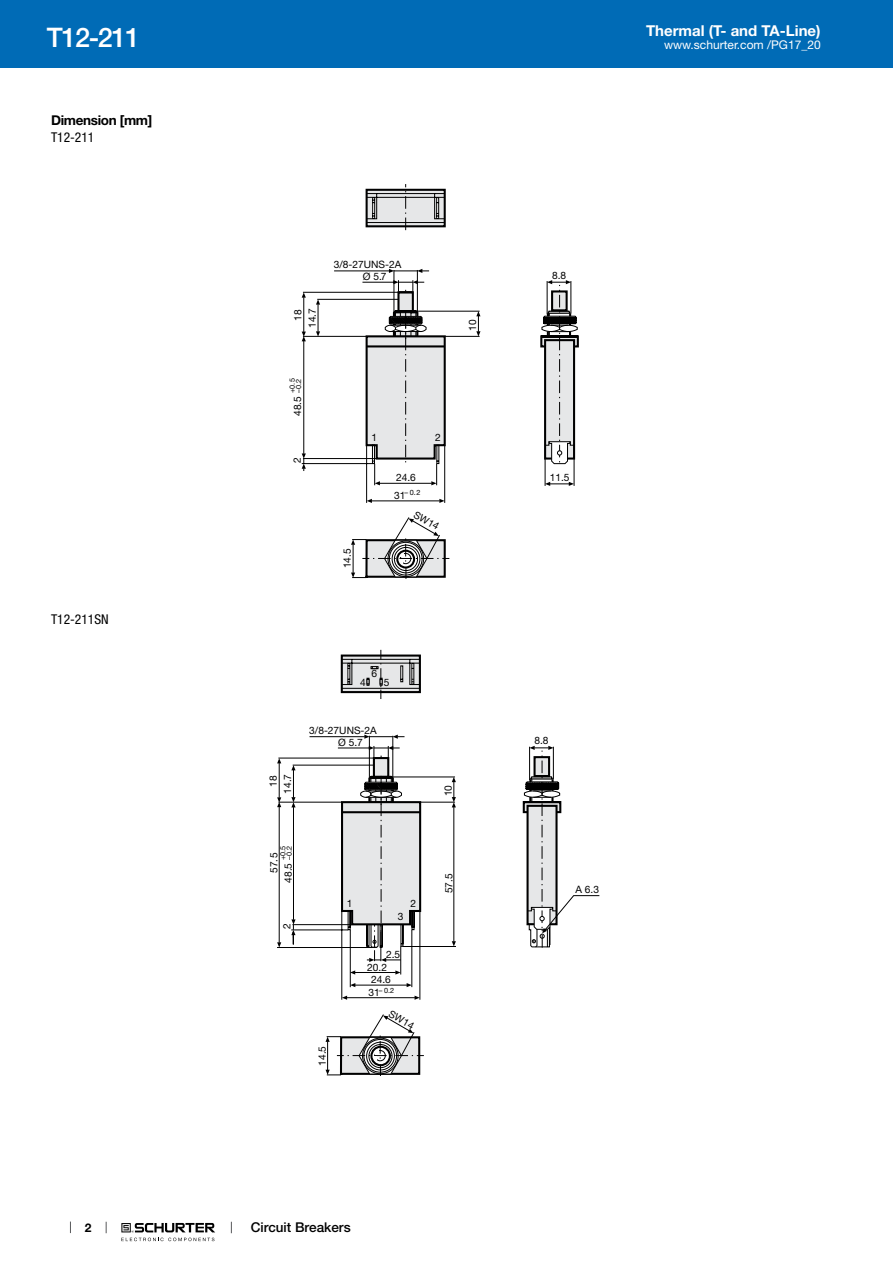
<style>
.page{position:relative;width:893px;height:1263px;background:#fff}
.page>*{position:absolute;margin:0;border:0;box-sizing:border-box;transform-origin:0 0}
.t1{font:500 27px "Helvetica Neue LT";letter-spacing:-.05em;color:#fff}
.t2{font:700 15px "Helvetica Neue LT";color:#fff}
.t3{font:condensed 13.5px "Helvetica Neue LT";color:#000}
.t4{font:500 13.5px "Helvetica Neue LT";color:#000}
.t5{font:700 13.5px "Helvetica Neue LT";letter-spacing:-.025em;color:#000}
.t6{font:12px "Helvetica Neue LT";color:#fff}
.t7{font:700 12px "Helvetica Neue LT";color:#000}
.t8{font:10.2px "Helvetica Neue LT";color:#000}
.t9{font:10.05px "Helvetica Neue LT";color:#000}
.t10{font:7.2px/6.3px "Helvetica Neue LT";color:#000}
.s1{font-size:10.2px}
</style>
<div class="page">
<svg style="left:70px;top:1221px;width:1px;height:12px"></svg>
<svg style="left:121px;top:1223px;width:94px;height:18px"></svg>
<div style="left:0;top:0;width:893px;height:68px;background:#006bb6"></div>
<hr style="left:302px;top:463px;width:73px;height:1px;background:#000">
<hr style="left:303px;top:336px;width:63px;height:1px;background:#000">
<hr style="left:303px;top:292px;width:95px;height:1px;background:#000">
<hr style="left:317px;top:299px;width:81px;height:1px;background:#000">
<hr style="left:303px;top:341px;width:1px;height:113px;background:#000">
<hr style="left:334px;top:271px;width:55px;height:1px;background:#000">
<hr style="left:303px;top:458px;width:73px;height:1px;background:#000">
<hr style="left:394px;top:270px;width:1px;height:42px;background:#000">
<hr style="left:417px;top:270px;width:1px;height:42px;background:#000">
<svg style="left:366px;top:184px;width:80px;height:46px;background:#b3b4b4"></svg>
<hr style="left:303px;top:297px;width:1px;height:35px;background:#000">
<svg style="left:302px;top:292px;width:4px;height:6px"></svg>
<svg style="left:302px;top:332px;width:4px;height:9px"></svg>
<svg style="left:316px;top:299px;width:4px;height:38px"></svg>
<svg style="left:389px;top:269px;width:40px;height:4px"></svg>
<svg style="left:302px;top:453px;width:4px;height:18px"></svg>
<svg style="left:351px;top:280px;width:228px;height:299px"></svg>
<div style="left:396px;top:550px;width:19px;height:18px;border:2px solid #000;border-radius:50%"></div>
<hr style="left:279px;top:807px;width:1px;height:136px;background:#000">
<svg style="left:277px;top:942px;width:4px;height:5px"></svg>
<hr style="left:292px;top:924px;width:60px;height:1px;background:#000">
<hr style="left:293px;top:807px;width:1px;height:113px;background:#000">
<hr style="left:355px;top:985px;width:52px;height:1px;background:#000">
<hr style="left:350px;top:930px;width:1px;height:57px;background:#000">
<svg style="left:350px;top:983px;width:5px;height:4px"></svg>
<svg style="left:407px;top:983px;width:5px;height:4px"></svg>
<hr style="left:347px;top:997px;width:68px;height:1px;background:#000">
<hr style="left:412px;top:930px;width:1px;height:57px;background:#000">
<svg style="left:415px;top:996px;width:5px;height:4px"></svg>
<svg style="left:343px;top:996px;width:4px;height:4px"></svg>
<hr style="left:291px;top:930px;width:57px;height:1px;background:#000">
<hr style="left:420px;top:912px;width:1px;height:88px;background:#000">
<hr style="left:342px;top:912px;width:1px;height:88px;background:#000">
<hr style="left:277px;top:947px;width:96px;height:1px;background:#000">
<hr style="left:278px;top:802px;width:64px;height:1px;background:#000">
<hr style="left:278px;top:758px;width:96px;height:1px;background:#000">
<hr style="left:293px;top:765px;width:81px;height:1px;background:#000">
<hr style="left:310px;top:736px;width:55px;height:1px;background:#000">
<hr style="left:338px;top:748px;width:31px;height:1px;background:#000">
<hr style="left:369px;top:736px;width:1px;height:42px;background:#000">
<hr style="left:393px;top:736px;width:1px;height:42px;background:#000">
<hr style="left:279px;top:763px;width:1px;height:35px;background:#000">
<svg style="left:277px;top:758px;width:4px;height:5px"></svg>
<svg style="left:277px;top:797px;width:4px;height:10px"></svg>
<svg style="left:291px;top:765px;width:5px;height:42px"></svg>
<svg style="left:364px;top:735px;width:40px;height:4px"></svg>
<svg style="left:326px;top:1014px;width:98px;height:62px"></svg>
<div style="left:370px;top:1046px;width:21px;height:20px;border:2px solid #000;border-radius:50%"></div>
<svg style="left:341px;top:650px;width:80px;height:49px"></svg>
<svg style="left:340px;top:746px;width:259px;height:228px"></svg>
<svg style="left:291px;top:919px;width:5px;height:25px"></svg>
<h1 class="t1" style="left:47px;top:21px;width:95px">T12-211</h1>
<h3 class="t5" style="left:51px;top:112px;width:103px">Dimension [mm]</h3>
<h3 class="t3" style="left:51px;top:130px;width:45px">T12-211</h3>
<h3 class="t3" style="left:51px;top:611px;width:59px">T12-211SN</h3>
<p class="t7" style="left:85px;top:1220px;width:8px">2</p>
<h2 class="t2" style="left:646px;top:21px;width:176px">Thermal (T- and TA-Line)</h2>
<p class="t6" style="left:664px;top:38px;width:158px">www.schurter.com /PG17_20</p>
<p class="t8" style="left:306px;top:328px;width:21px;rotate:-90deg">14.7</p>
<p class="t8" style="left:292px;top:321px;width:13px;rotate:-90deg">18</p>
<p class="t8" style="left:334px;top:258px;width:69px">3/8-27UNS-2A</p>
<p class="t8" style="left:363px;top:270px;width:25px">Ø 5.7</p>
<p class="t10" style="left:289px;top:393px;width:17px;rotate:-90deg">+0.5 –0.2</p>
<p class="t8" style="left:291px;top:416px;width:21px;rotate:-90deg">48.5</p>
<p class="t8" style="left:291px;top:463px;width:7px;rotate:-90deg">2</p>
<p class="t8" style="left:341px;top:568px;width:21px;rotate:-90deg">14.5</p>
<p class="t8" style="left:371px;top:431px;width:7px">1</p>
<p class="t8" style="left:435px;top:431px;width:7px">2</p>
<p class="t8" style="left:396px;top:471px;width:21px">24.6</p>
<p class="t10" style="left:394px;top:489px;width:28px"><span class="s1">31</span>– 0.2</p>
<p class="t9" style="left:418px;top:508px;width:29px;rotate:30deg">SW 14</p>
<p class="t8" style="left:466px;top:331px;width:13px;rotate:-90deg">10</p>
<p class="t8" style="left:372px;top:668px;width:7px">6</p>
<p class="t8" style="left:360px;top:676px;width:7px">4</p>
<p class="t8" style="left:384px;top:676px;width:7px">5</p>
<p class="t8" style="left:309px;top:724px;width:69px">3/8-27UNS-2A</p>
<p class="t8" style="left:338px;top:736px;width:26px">Ø 5.7</p>
<p class="t8" style="left:281px;top:794px;width:21px;rotate:-90deg">14.7</p>
<p class="t8" style="left:442px;top:796px;width:13px;rotate:-90deg">10</p>
<p class="t8" style="left:267px;top:787px;width:13px;rotate:-90deg">18</p>
<p class="t10" style="left:280px;top:860px;width:16px;rotate:-90deg">+0.5 –0.2</p>
<p class="t8" style="left:268px;top:873px;width:23px;rotate:-90deg">57.5</p>
<p class="t8" style="left:282px;top:883px;width:21px;rotate:-90deg">48.5</p>
<p class="t8" style="left:281px;top:929px;width:7px;rotate:-90deg">2</p>
<p class="t8" style="left:316px;top:1065px;width:21px;rotate:-90deg">14.5</p>
<p class="t8" style="left:347px;top:897px;width:7px">1</p>
<p class="t8" style="left:411px;top:897px;width:7px">2</p>
<p class="t8" style="left:398px;top:910px;width:7px">3</p>
<p class="t8" style="left:386px;top:948px;width:16px">2.5</p>
<p class="t8" style="left:367px;top:961px;width:21px">20.2</p>
<p class="t8" style="left:371px;top:974px;width:21px">24.6</p>
<p class="t10" style="left:369px;top:987px;width:27px"><span class="s1">31</span>– 0.2</p>
<p class="t9" style="left:393px;top:1007px;width:29px;rotate:30deg">SW 14</p>
<p class="t8" style="left:443px;top:893px;width:21px;rotate:-90deg">57.5</p>
<p class="t8" style="left:552px;top:269px;width:16px">8.8</p>
<p class="t8" style="left:550px;top:471px;width:21px">11.5</p>
<p class="t8" style="left:534px;top:735px;width:16px">8.8</p>
<p class="t8" style="left:575px;top:883px;width:25px">A 6.3</p>
<h3 class="t4" style="left:251px;top:1219px;width:101px">Circuit Breakers</h3>
</div>
